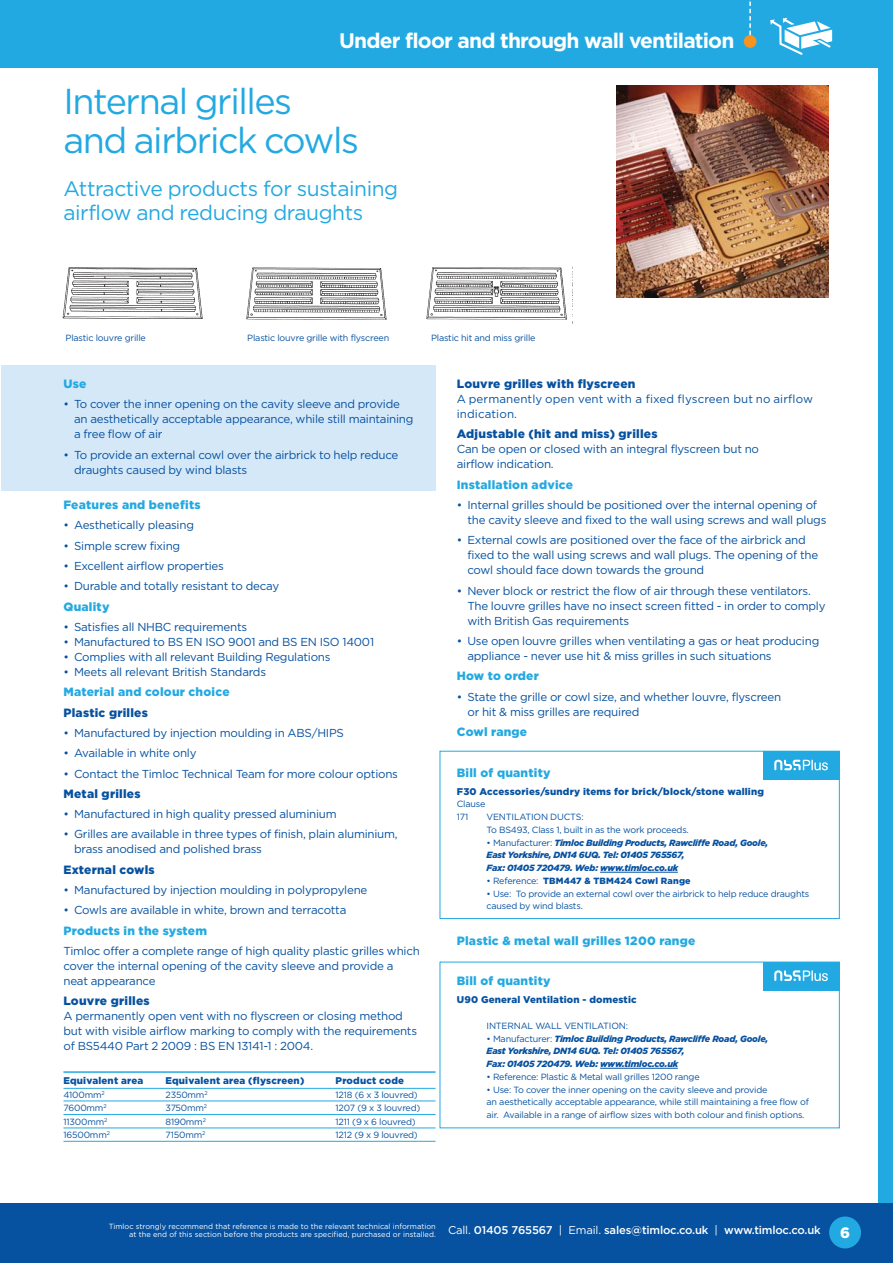
<style>
.page{position:relative;width:893px;height:1263px;background:#fff}
.page>*{position:absolute;margin:0;border:0;box-sizing:border-box;transform-origin:0 0}
.t1{font:36px/39px "Gotham";letter-spacing:-.04em;color:#23a9e1}
.t2{font:21px/24px "Gotham";letter-spacing:-.02em;color:#23a9e1}
.t3{font:700 21px "Gotham";letter-spacing:-.04em;color:#fff}
.t4{font:900 15px "Gotham";color:#fff}
.t5{font:900 12px "Gotham";letter-spacing:.02em;color:#23a9e1}
.t6{font:900 12px "Gotham";letter-spacing:.02em;color:#0651a0}
.t7{font:11.55px/15px "Gotham";letter-spacing:-.02em;color:#0651a0}
.t8{font:11.55px/15px "Gotham";letter-spacing:.01em;color:#0651a0}
.t9{font:500 11.25px "Gotham";letter-spacing:-.015em;color:#fff}
.t10{font:900 9.75px "Gotham";letter-spacing:.02em;color:#0651a0}
.t11{font:9px/12.8px "Gotham";letter-spacing:-.02em;color:#0651a0}
.t12{font:italic 900 9px/12.8px "Gotham";letter-spacing:-.02em;color:#0651a0}
.t13{font:900 9px "Gotham";letter-spacing:.02em;color:#0651a0}
.t14{font:7.5px/7.5px "Gotham";color:#fff;text-align:right}
.s1{font-weight:400;font-style:normal}
.s2{font-weight:400}
</style>
<div class="page">
<div style="left:878px;top:64px;width:15px;height:1148px;background:#23a9e1"></div>
<div style="left:0;top:1203px;width:893px;height:60px;background:#0651a0"></div>
<div style="left:0;top:0;width:893px;height:68px;background:#23a9e1"></div>
<div style="left:829px;top:1216px;width:32px;height:32px;background:#23a9e1;border-radius:50%"></div>
<div style="left:744px;top:35px;width:12px;height:13px;background:#f79320;border-radius:50%"></div>
<svg style="left:749px;top:1px;width:2px;height:34px"></svg>
<svg style="left:770px;top:18px;width:62px;height:37px"></svg>
<div style="left:1px;top:366px;width:435px;height:125px;background:#d5e8f8"></div>
<img style="left:616px;top:85px;width:213px;height:213px">
<hr style="left:63px;top:1071px;width:373px;height:2px;background:#23a9e1">
<hr style="left:63px;top:1088px;width:373px;height:1px;background:#23a9e1">
<hr style="left:63px;top:1101px;width:373px;height:1px;background:#23a9e1">
<hr style="left:63px;top:1114px;width:373px;height:1px;background:#23a9e1">
<hr style="left:63px;top:1128px;width:373px;height:1px;background:#23a9e1">
<hr style="left:63px;top:1141px;width:373px;height:1px;background:#23a9e1">
<img style="left:62px;top:267px;width:141px;height:52px">
<img style="left:246px;top:267px;width:141px;height:53px">
<img style="left:426px;top:267px;width:141px;height:53px">
<svg style="left:440px;top:751px;width:400px;height:377px"></svg>
<div style="left:763px;top:751px;width:76px;height:28px;background:#23a9e1"></div>
<svg style="left:774px;top:760px;width:54px;height:10px"></svg>
<div style="left:763px;top:962px;width:76px;height:28px;background:#23a9e1"></div>
<svg style="left:774px;top:970px;width:54px;height:11px"></svg>
<h2 class="t3" style="left:339px;top:32px;width:397px">Under floor and through wall ventilation</h2>
<h1 class="t1" style="left:63px;top:84px;width:297px">Internal grilles and airbrick cowls</h1>
<h2 class="t2" style="left:63px;top:178px;width:336px">Attractive products for sustaining airflow and reducing draughts</h2>
<p class="t11" style="left:66px;top:332px;width:82px">Plastic louvre grille</p>
<p class="t11" style="left:247px;top:332px;width:143px">Plastic louvre grille with flyscreen</p>
<p class="t11" style="left:431px;top:332px;width:106px">Plastic hit and miss grille</p>
<p class="t5" style="left:63px;top:379px;width:25px">Use</p>
<p class="t7" style="left:74px;top:398px;width:341px;text-indent:-11px">• To cover the inner opening on the cavity sleeve and provide an aesthetically acceptable appearance, while still maintaining a free flow of air</p>
<p class="t7" style="left:74px;top:448px;width:326px;text-indent:-11px">• To provide an external cowl over the airbrick to help reduce draughts caused by wind blasts</p>
<p class="t5" style="left:63px;top:500px;width:139px">Features and benefits</p>
<p class="t7" style="left:63px;top:519px;width:132px">• Aesthetically pleasing</p>
<p class="t7" style="left:63px;top:539px;width:118px">• Simple screw fixing</p>
<p class="t7" style="left:63px;top:559px;width:162px">• Excellent airflow properties</p>
<p class="t7" style="left:63px;top:579px;width:217px">• Durable and totally resistant to decay</p>
<p class="t5" style="left:63px;top:601px;width:48px">Quality</p>
<p class="t7" style="left:63px;top:620px;width:185px">• Satisfies all NHBC requirements</p>
<p class="t7" style="left:63px;top:635px;width:312px">• Manufactured to BS EN ISO 9001 and BS EN ISO 14001</p>
<p class="t7" style="left:63px;top:650px;width:269px">• Complies with all relevant Building Regulations</p>
<p class="t7" style="left:63px;top:665px;width:204px">• Meets all relevant British Standards</p>
<p class="t5" style="left:63px;top:687px;width:168px">Material and colour choice</p>
<p class="t6" style="left:63px;top:707px;width:86px">Plastic grilles</p>
<p class="t7" style="left:63px;top:726px;width:282px">• Manufactured by injection moulding in ABS/HIPS</p>
<p class="t7" style="left:63px;top:746px;width:135px">• Available in white only</p>
<p class="t7" style="left:63px;top:767px;width:336px">• Contact the Timloc Technical Team for more colour options</p>
<p class="t6" style="left:63px;top:788px;width:79px">Metal grilles</p>
<p class="t7" style="left:63px;top:807px;width:275px">• Manufactured in high quality pressed aluminium</p>
<p class="t7" style="left:74px;top:828px;width:325px;text-indent:-11px">• Grilles are available in three types of finish, plain aluminium, brass anodised and polished brass</p>
<p class="t6" style="left:63px;top:864px;width:93px">External cowls</p>
<p class="t7" style="left:63px;top:883px;width:305px">• Manufactured by injection moulding in polypropylene</p>
<p class="t7" style="left:63px;top:904px;width:284px">• Cowls are available in white, brown and terracotta</p>
<p class="t5" style="left:63px;top:925px;width:145px">Products in the system</p>
<p class="t7" style="left:63px;top:944px;width:358px">Timloc offer a complete range of high quality plastic grilles which cover the internal opening of the cavity sleeve and provide a neat appearance</p>
<p class="t6" style="left:63px;top:996px;width:88px">Louvre grilles</p>
<p class="t7" style="left:63px;top:1009px;width:355px">A permanently open vent with no flyscreen or closing method but with visible airflow marking to comply with the requirements of BS5440 Part 2 2009 : BS EN 13141-1 : 2004.</p>
<p class="t10" style="left:63px;top:1076px;width:81px">Equivalent area</p>
<p class="t10" style="left:166px;top:1076px;width:140px">Equivalent area (flyscreen)</p>
<p class="t10" style="left:336px;top:1076px;width:70px">Product code</p>
<p class="t11" style="left:63px;top:1089px;width:43px">4100mm<sup>2</sup></p>
<p class="t11" style="left:166px;top:1089px;width:44px">2350mm<sup>2</sup></p>
<p class="t11" style="left:336px;top:1089px;width:84px">1218 (6 x 3 louvred)</p>
<p class="t11" style="left:63px;top:1102px;width:45px">7600mm<sup>2</sup></p>
<p class="t11" style="left:166px;top:1102px;width:43px">3750mm<sup>2</sup></p>
<p class="t11" style="left:336px;top:1102px;width:86px">1207 (9 x 3 louvred)</p>
<p class="t11" style="left:63px;top:1116px;width:45px">11300mm<sup>2</sup></p>
<p class="t11" style="left:166px;top:1116px;width:42px">8190mm<sup>2</sup></p>
<p class="t11" style="left:336px;top:1116px;width:82px">1211 (9 x 6 louvred)</p>
<p class="t11" style="left:63px;top:1129px;width:48px">16500mm<sup>2</sup></p>
<p class="t11" style="left:166px;top:1129px;width:41px">7150mm<sup>2</sup></p>
<p class="t11" style="left:336px;top:1129px;width:84px">1212 (9 x 9 louvred)</p>
<p class="t6" style="left:457px;top:379px;width:180px">Louvre grilles with flyscreen</p>
<p class="t8" style="left:457px;top:392px;width:358px">A permanently open vent with a fixed flyscreen but no airflow indication.</p>
<p class="t6" style="left:457px;top:429px;width:202px">Adjustable (hit and miss) grilles</p>
<p class="t7" style="left:457px;top:443px;width:304px">Can be open or closed with an integral flyscreen but no airflow indication.</p>
<p class="t5" style="left:457px;top:479px;width:118px">Installation advice</p>
<p class="t7" style="left:467px;top:498px;width:360px;text-indent:-11px">• Internal grilles should be positioned over the internal opening of the cavity sleeve and fixed to the wall using screws and wall plugs</p>
<p class="t7" style="left:467px;top:534px;width:352px;text-indent:-11px">• External cowls are positioned over the face of the airbrick and fixed to the wall using screws and wall plugs. The opening of the cowl should face down towards the ground</p>
<p class="t7" style="left:467px;top:584px;width:360px;text-indent:-11px">• Never block or restrict the flow of air through these ventilators.<br>The louvre grilles have no insect screen fitted - in order to comply with British Gas requirements</p>
<p class="t7" style="left:467px;top:634px;width:353px;text-indent:-11px">• Use open louvre grilles when ventilating a gas or heat producing appliance - never use hit &amp; miss grilles in such situations</p>
<p class="t5" style="left:457px;top:671px;width:84px">How to order</p>
<p class="t7" style="left:467px;top:690px;width:315px;text-indent:-11px">• State the grille or cowl size, and whether louvre, flyscreen or hit &amp; miss grilles are required</p>
<p class="t5" style="left:457px;top:726px;width:72px">Cowl range</p>
<p class="t5" style="left:457px;top:767px;width:95px">Bill of quantity</p>
<p class="t10" style="left:457px;top:787px;width:309px">F30 Accessories/sundry items for brick/block/stone walling</p>
<p class="t11" style="left:457px;top:798px;width:30px">Clause<br>171</p>
<p class="t11" style="left:487px;top:811px;width:204px">VENTILATION DUCTS:<br>To BS493, Class 1, built in as the work proceeds.</p>
<p class="t12" style="left:487px;top:837px;width:283px"><span class="s1">• Manufacturer:</span> Timloc Building Products, Rawcliffe Road, Goole,<br>East Yorkshire, DN14 6UQ. Tel: 01405 765567,<br>Fax: 01405 720479. Web: www.timloc.co.uk</p>
<p class="t13" style="left:487px;top:877px;width:206px"><span class="s2">• Reference:</span> TBM447 &amp; TBM424 Cowl Range</p>
<p class="t11" style="left:487px;top:888px;width:324px">• Use: To provide an external cowl over the airbrick to help reduce draughts caused by wind blasts.</p>
<p class="t5" style="left:457px;top:935px;width:240px">Plastic &amp; metal wall grilles 1200 range</p>
<p class="t5" style="left:457px;top:976px;width:95px">Bill of quantity</p>
<p class="t10" style="left:457px;top:996px;width:181px">U90 General Ventilation - domestic</p>
<p class="t11" style="left:487px;top:1020px;width:143px">INTERNAL WALL VENTILATION:</p>
<p class="t12" style="left:487px;top:1033px;width:283px"><span class="s1">• Manufacturer:</span> Timloc Building Products, Rawcliffe Road, Goole,<br>East Yorkshire, DN14 6UQ. Tel: 01405 765567,<br>Fax: 01405 720479. Web: www.timloc.co.uk</p>
<p class="t11" style="left:487px;top:1071px;width:215px">• Reference: Plastic &amp; Metal wall grilles 1200 range</p>
<p class="t11" style="left:487px;top:1084px;width:324px">• Use: To cover the inner opening on the cavity sleeve and provide<br>an aesthetically acceptable appearance, while still maintaining a free flow of air. Available in a range of airflow sizes with both colour and finish options.</p>
<p class="t14" style="left:109px;top:1223px;width:328px">Timloc strongly recommend that reference is made to the relevant technical information at the end of this section before the products are specified, purchased or installed.</p>
<p class="t9" style="left:448px;top:1225px;width:374px"><span class="s2">Call.</span> 01405 765567 <span class="s2">| Email.</span> sales@timloc.co.uk <span class="s2">|</span> www.timloc.co.uk</p>
<p class="t4" style="left:840px;top:1226px;width:11px">6</p>
</div>
